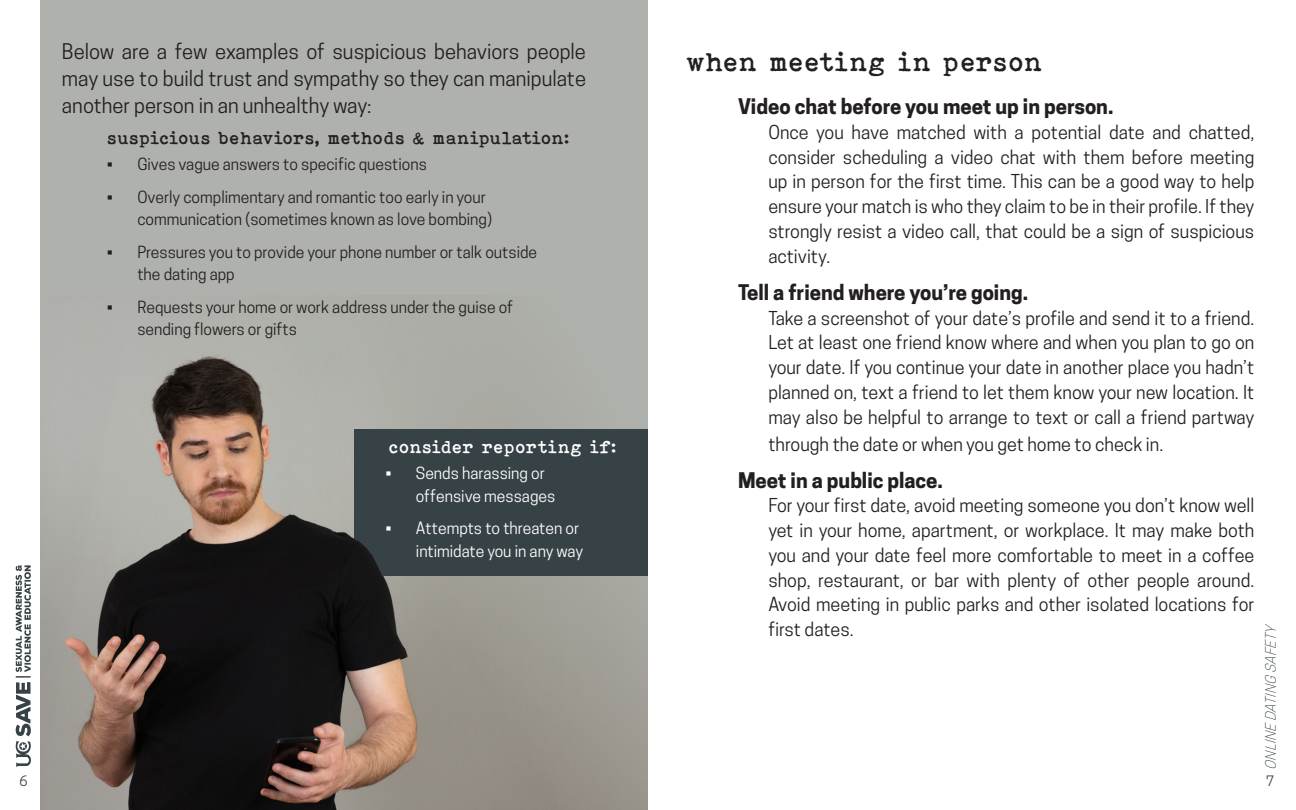
<style>
.page{position:relative;width:1296px;height:810px;background:#fff}
.page>*{position:absolute;margin:0;border:0;box-sizing:border-box;transform-origin:0 0}
.t1{font:27px "Bohemian Typewriter";color:#231f20}
.t2{font:20.25px/27px "Cooper Hewitt";color:#231f20;text-align:justify}
.t3{font:700 20.25px "Cooper Hewitt";color:#231f20}
.t4{font:18px/24.8px "Cooper Hewitt";color:#231f20;text-align:justify}
.t5{font:18px "Bohemian Typewriter";color:#231f20}
.t6{font:18px "Bohemian Typewriter";color:#fff}
.t7{font:15.75px/22.5px "Cooper Hewitt";color:#231f20}
.t8{font:15.75px/22.5px "Cooper Hewitt";color:#fff}
.t9{font:italic 300 13.5px "Cooper Hewitt";color:#374246}
.t10{font:13.5px "Cooper Hewitt";color:#374246}
</style>
<div class="page">
<svg style="left:16px;top:565px;width:15px;height:202px"></svg>
<div style="left:40px;top:0;width:608px;height:810px;background:#afb1ac"></div>
<img style="left:40px;top:355px;width:608px;height:455px">
<div style="left:354px;top:429px;width:294px;height:147px;background:#374246"></div>
<img style="left:351px;top:538px;width:41px;height:65px">
<p class="t2" style="left:62px;top:38px;width:526px">Below are a few examples of suspicious behaviors people may use to build trust and sympathy so they can manipulate another person in an unhealthy way:</p>
<p class="t5" style="left:107px;top:128px;width:464px">suspicious behaviors, methods &amp; manipulation:</p>
<p class="t7" style="left:107px;top:153px;width:322px">• Gives vague answers to specific questions</p>
<p class="t7" style="left:137px;top:186px;width:356px;text-indent:-30px">• Overly complimentary and romantic too early in your communication (sometimes known as love bombing)</p>
<p class="t7" style="left:137px;top:241px;width:401px;text-indent:-30px">• Pressures you to provide your phone number or talk outside the dating app</p>
<p class="t7" style="left:137px;top:296px;width:377px;text-indent:-30px">• Requests your home or work address under the guise of sending flowers or gifts</p>
<p class="t6" style="left:389px;top:437px;width:230px">consider reporting if:</p>
<p class="t8" style="left:416px;top:462px;width:141px;text-indent:-30px">• Sends harassing or offensive messages</p>
<p class="t8" style="left:386px;top:517px;width:199px;text-align:right">• Attempts to threaten or intimidate you in any way</p>
<p class="t1" style="left:686px;top:47px;width:358px">when meeting in person</p>
<p class="t3" style="left:738px;top:95px;width:377px">Video chat before you meet up in person.</p>
<p class="t4" style="left:768px;top:120px;width:488px">Once you have matched with a potential date and chatted, consider scheduling a video chat with them before meeting up in person for the first time. This can be a good way to help ensure your match is who they claim to be in their profile. If they strongly resist a video call, that could be a sign of suspicious activity.</p>
<p class="t3" style="left:738px;top:280px;width:292px">Tell a friend where you’re going.</p>
<p class="t4" style="left:768px;top:305px;width:488px">Take a screenshot of your date’s profile and send it to a friend.<br>Let at least one friend know where and when you plan to go on your date. If you continue your date in another place you hadn’t planned on, text a friend to let them know your new location. It may also be helpful to arrange to text or call a friend partway</p>
<p class="t4" style="left:768px;top:431px;width:396px">through the date or when you get home to check in.</p>
<p class="t3" style="left:738px;top:468px;width:206px">Meet in a public place.</p>
<p class="t4" style="left:768px;top:493px;width:488px">For your first date, avoid meeting someone you don’t know well yet in your home, apartment, or workplace. It may make both you and your date feel more comfortable to meet in a coffee shop, restaurant, or bar with plenty of other people around.<br>Avoid meeting in public parks and other isolated locations for first dates.</p>
<p class="t9" style="left:1263px;top:770px;width:149px;rotate:-90deg">ONLINE DATING SAFETY</p>
<p class="t10" style="left:20px;top:773px;width:10px">6</p>
<p class="t10" style="left:1266px;top:773px;width:10px">7</p>
</div>
